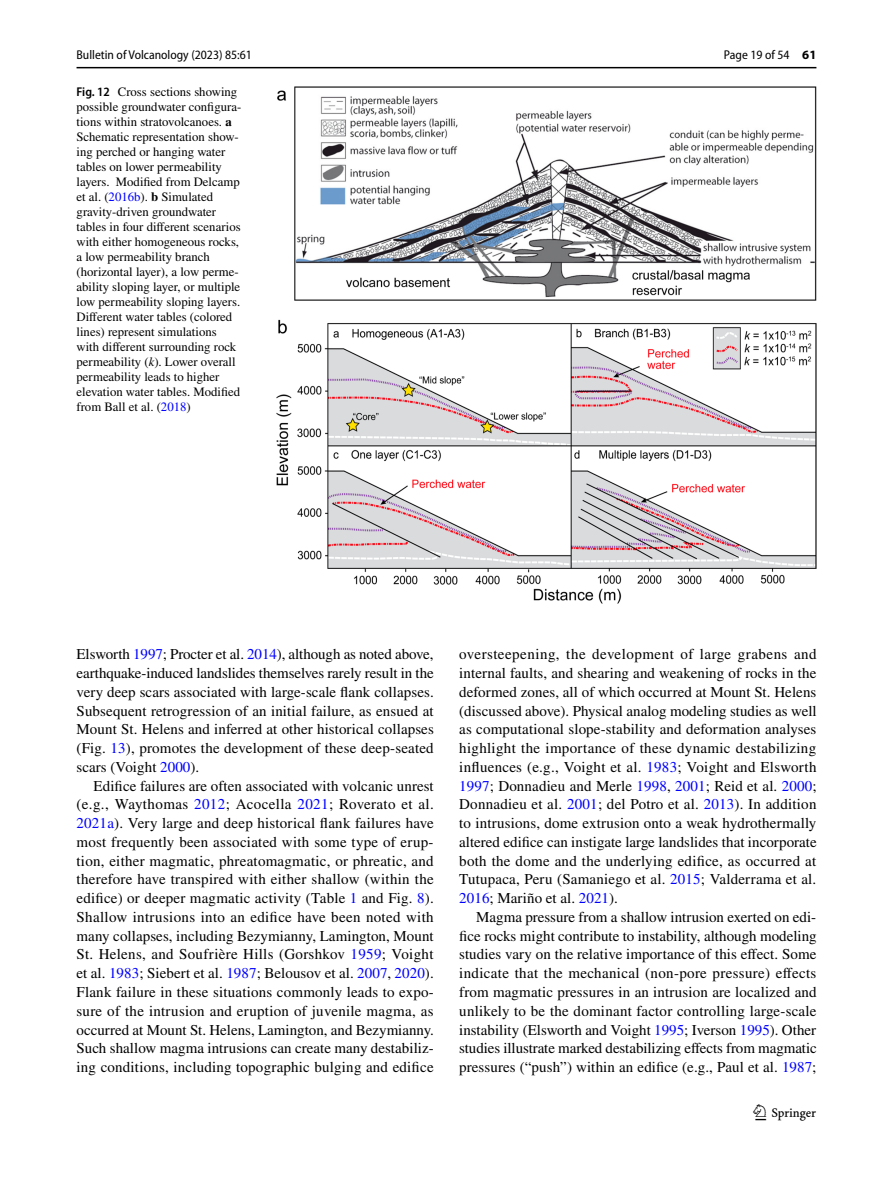
<style>
.page{position:relative;width:893px;height:1187px;background:#fff}
.page>*{position:absolute;margin:0;border:0;box-sizing:border-box;transform-origin:0 0}
.t1{font:22.5px "Springnew Regular 3";color:#000}
.t2{font:15px/18.8px "STIX";letter-spacing:.015em;color:#000;text-align:justify}
.t3{font:12.75px/15px "STIX";color:#000}
.t4{font:semi-condensed 12.75px "Myriad Pro";color:#000}
.s1{font-family:"Myriad Pro";font-weight:600;font-stretch:semi-condensed}
.s2{font-weight:700}
.s3{color:#00f}
.s4{font-style:italic}
.s5{font-weight:700;font-stretch:normal}
</style>
<div class="page">
<hr style="left:77px;top:67px;width:739px;height:1px;background:#000">
<img style="left:276px;top:87px;width:540px;height:516px">
<p class="t4" style="left:77px;top:48px;width:177px">Bulletin of Volcanology (2023) 85:61</p>
<p class="t3" style="left:77px;top:85px;width:166px"><span class="s1">Fig. 12</span> Cross sections showing possible groundwater configura&shy;tions within stratovolcanoes. <span class="s2">a<br></span>Schematic representation show&shy;ing perched or hanging water tables on lower permeability layers. Modified from Delcamp et al. (<span class="s3">2016b</span>). <span class="s2">b</span> Simulated gravity-driven groundwater tables in four different scenarios with either homogeneous rocks, a low permeability branch (horizontal layer), a low perme&shy;ability sloping layer, or multiple low permeability sloping layers.<br>Different water tables (colored lines) represent simulations with different surrounding rock permeability (<span class="s4">k</span>). Lower overall permeability leads to higher elevation water tables. Modified from Ball et al. (<span class="s3">2018</span>)</p>
<p class="t4" style="left:724px;top:48px;width:94px">Page 19 of 54 <span class="s5">61</span></p>
<p class="t2" style="left:77px;top:646px;width:359px">Elsworth <span class="s3">1997</span>; Procter et al. <span class="s3">2014</span>), although as noted above, earthquake-induced landslides themselves rarely result in the very deep scars associated with large-scale flank collapses.<br>Subsequent retrogression of an initial failure, as ensued at Mount St. Helens and inferred at other historical collapses (Fig. <span class="s3">13</span>), promotes the development of these deep-seated scars (Voight <span class="s3">2000</span>).</p>
<p class="t2" style="left:77px;top:777px;width:359px;text-indent:17px">Edifice failures are often associated with volcanic unrest (e.g., Waythomas <span class="s3">2012</span>; Acocella <span class="s3">2021</span>; Roverato et al.<br><span class="s3">2021a</span>). Very large and deep historical flank failures have most frequently been associated with some type of erup&shy;tion, either magmatic, phreatomagmatic, or phreatic, and therefore have transpired with either shallow (within the edifice) or deeper magmatic activity (Table <span class="s3">1</span> and Fig. <span class="s3">8</span>).<br>Shallow intrusions into an edifice have been noted with many collapses, including Bezymianny, Lamington, Mount St. Helens, and Soufrière Hills (Gorshkov <span class="s3">1959</span>; Voight et al. <span class="s3">1983</span>; Siebert et al. <span class="s3">1987</span>; Belousov et al. <span class="s3">2007</span>, <span class="s3">2020</span>).<br>Flank failure in these situations commonly leads to expo&shy;sure of the intrusion and eruption of juvenile magma, as occurred at Mount St. Helens, Lamington, and Bezymianny.<br>Such shallow magma intrusions can create many destabiliz&shy;ing conditions, including topographic bulging and edifice</p>
<p class="t2" style="left:459px;top:646px;width:359px">oversteepening, the development of large grabens and internal faults, and shearing and weakening of rocks in the deformed zones, all of which occurred at Mount St. Helens (discussed above). Physical analog modeling studies as well as computational slope-stability and deformation analyses highlight the importance of these dynamic destabilizing influences (e.g., Voight et al. <span class="s3">1983</span>; Voight and Elsworth <span class="s3">1997</span>; Donnadieu and Merle <span class="s3">1998</span>, <span class="s3">2001</span>; Reid et al. <span class="s3">2000</span>; Donnadieu et al. <span class="s3">2001</span>; del Potro et al. <span class="s3">2013</span>). In addition to intrusions, dome extrusion onto a weak hydrothermally altered edifice can instigate large landslides that incorporate both the dome and the underlying edifice, as occurred at Tutupaca, Peru (Samaniego et al. <span class="s3">2015</span>; Valderrama et al.<br><span class="s3">2016</span>; Mariño et al. <span class="s3">2021</span>).</p>
<p class="t2" style="left:459px;top:908px;width:359px;text-indent:17px">Magma pressure from a shallow intrusion exerted on edi&shy;fice rocks might contribute to instability, although modeling studies vary on the relative importance of this effect. Some indicate that the mechanical (non-pore pressure) effects from magmatic pressures in an intrusion are localized and unlikely to be the dominant factor controlling large-scale instability (Elsworth and Voight <span class="s3">1995</span>; Iverson <span class="s3">1995</span>). Other studies illustrate marked destabilizing effects from magmatic pressures (“push”) within an edifice (e.g., Paul et al. <span class="s3">1987</span>;</p>
<h1 class="t1" style="left:755px;top:1104px;width:62px">1 3</h1>
</div>
